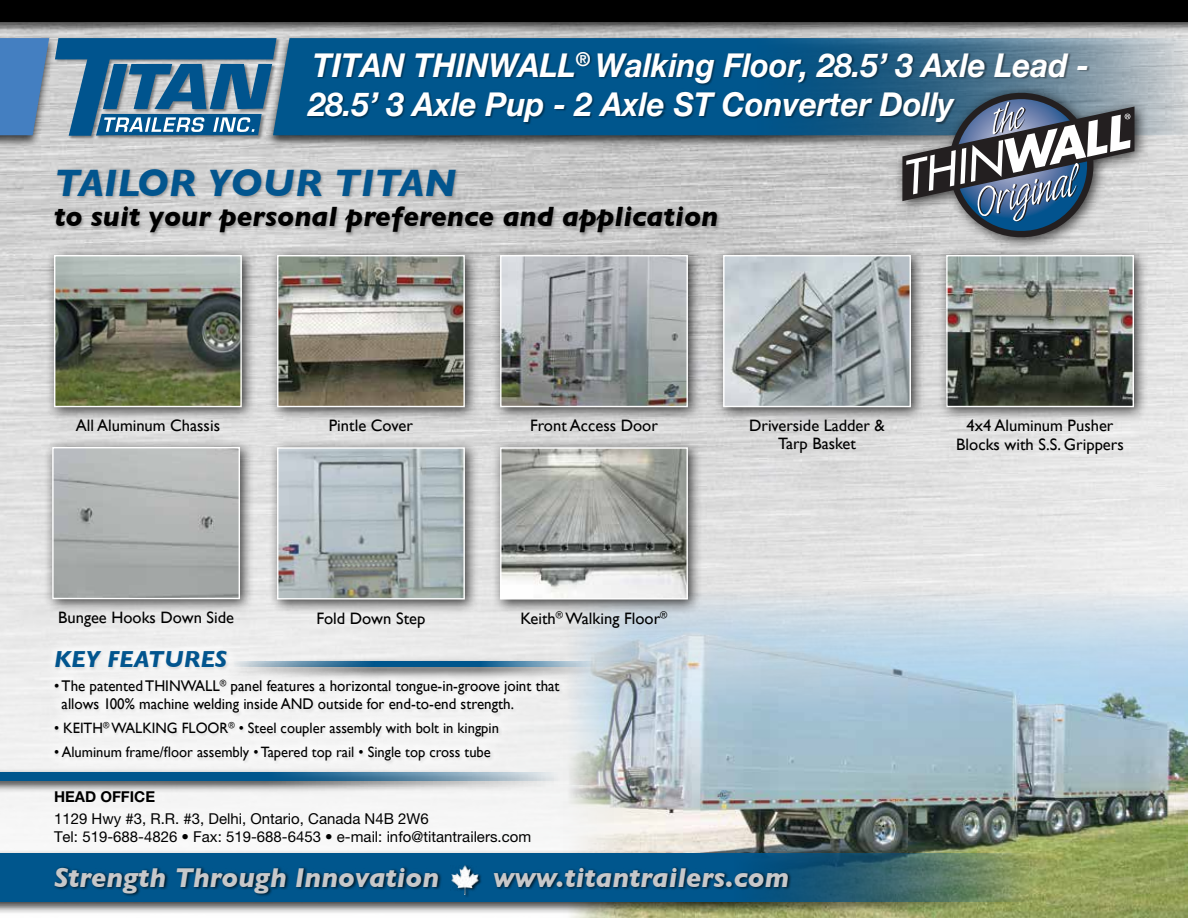
<style>
.page{position:relative;width:1188px;height:918px;background:#fff}
.page>*{position:absolute;margin:0;border:0;box-sizing:border-box;transform-origin:0 0}
.t1{font:italic 700 39px "Gill Sans";color:#02558e}
.t2{font:italic 700 33px/39px "Helvetica Neue LT Pro";color:#fff;scale:.95 1}
.t3{font:italic 700 28.5px "Gill Sans";color:#000}
.t4{font:italic 700 27.9px "Gill Sans";color:#c7c8ca}
.t5{font:italic 700 23.7px "Gill Sans";color:#02558e}
.t6{font:16.5px/18px "Gill Sans";color:#000;text-align:center}
.t7{font:15.45px/18px "Gill Sans";color:#000}
.t8{font:15px "Gill Sans";color:#000}
.t9{font:15px/18px "Helvetica Neue LT Pro";color:#000}
.t10{font:700 15px "Helvetica Neue LT Pro";color:#000}
</style>
<div class="page">
<img style="left:564px;top:585px;width:624px;height:333px">
<div style="left:0;top:34px;width:57px;height:114px;background:#000;opacity:.75"></div>
<svg style="left:0;top:38px;width:49px;height:97px"></svg>
<div style="left:0;top:0;width:1188px;height:34px;background:#000;opacity:.75"></div>
<div style="left:0;top:0;width:1188px;height:22px;background:#000"></div>
<div style="left:266px;top:34px;width:922px;height:114px;background:#000;opacity:.75"></div>
<svg style="left:281px;top:38px;width:907px;height:97px;fill:#02568d"></svg>
<div style="left:54px;top:37px;width:227px;height:103px;background:#000;opacity:.4"></div>
<svg style="left:55px;top:38px;width:222px;height:98px"></svg>
<div style="left:0;top:768px;width:561px;height:26px;background:#000;opacity:.75"></div>
<svg style="left:0;top:772px;width:754px;height:9px"></svg>
<div style="left:0;top:850px;width:1038px;height:64px;background:#000;opacity:.75"></div>
<svg style="left:0;top:853px;width:1188px;height:49px"></svg>
<div style="left:53px;top:866px;width:390px;height:31px;background:#000;opacity:.75"></div>
<div style="left:492px;top:866px;width:301px;height:25px;background:#000;opacity:.75"></div>
<div style="left:451px;top:864px;width:31px;height:34px;background:#000;opacity:.75"></div>
<img style="left:451px;top:865px;width:29px;height:29px">
<div style="left:53px;top:168px;width:669px;height:69px;background:#000;opacity:.3"></div>
<div style="left:568px;top:657px;width:261px;height:23px;background:#000;opacity:.75"></div>
<svg style="left:576px;top:661px;width:344px;height:6px;fill:#bbd1de"></svg>
<div style="left:893px;top:83px;width:256px;height:169px;background:#000;opacity:.75"></div>
<svg style="left:902px;top:90px;width:233px;height:153px"></svg>
<div style="left:42px;top:638px;width:530px;height:135px;background:#fff;opacity:.8"></div>
<div style="left:715px;top:247px;width:210px;height:175px;background:#000;opacity:.75"></div>
<img style="left:725px;top:257px;width:184px;height:148px">
<div style="left:723px;top:255px;width:188px;height:152px;border:1px solid #fff"></div>
<div style="left:44px;top:439px;width:210px;height:175px;background:#000;opacity:.75"></div>
<img style="left:54px;top:449px;width:184px;height:148px">
<div style="left:52px;top:447px;width:188px;height:152px;border:1px solid #fff"></div>
<div style="left:269px;top:247px;width:210px;height:175px;background:#000;opacity:.75"></div>
<img style="left:279px;top:257px;width:184px;height:148px">
<div style="left:277px;top:255px;width:188px;height:152px;border:1px solid #fff"></div>
<div style="left:938px;top:247px;width:210px;height:175px;background:#000;opacity:.75"></div>
<img style="left:948px;top:257px;width:184px;height:148px">
<div style="left:946px;top:255px;width:188px;height:152px;border:1px solid #fff"></div>
<div style="left:492px;top:247px;width:210px;height:175px;background:#000;opacity:.75"></div>
<img style="left:502px;top:257px;width:184px;height:148px">
<div style="left:500px;top:255px;width:188px;height:152px;border:1px solid #fff"></div>
<div style="left:492px;top:439px;width:210px;height:175px;background:#000;opacity:.75"></div>
<img style="left:502px;top:449px;width:184px;height:149px">
<div style="left:500px;top:447px;width:188px;height:153px;border:1px solid #fff"></div>
<div style="left:46px;top:247px;width:210px;height:175px;background:#000;opacity:.75"></div>
<img style="left:56px;top:257px;width:184px;height:148px">
<div style="left:54px;top:255px;width:188px;height:152px;border:1px solid #fff"></div>
<div style="left:269px;top:439px;width:210px;height:175px;background:#000;opacity:.75"></div>
<img style="left:279px;top:449px;width:184px;height:149px">
<div style="left:277px;top:447px;width:188px;height:153px;border:1px solid #fff"></div>
<div style="left:307px;top:51px;width:783px;height:74px;background:#000;opacity:.4"></div>
<h2 class="t2" style="left:308px;top:45px;width:823px">TITAN THINWALL<sup>®</sup> Walking Floor, 28.5’ 3 Axle Lead -<br>28.5’ 3 Axle Pup - 2 Axle ST Converter Dolly</h2>
<h1 class="t1" style="left:54px;top:160px;width:404px">TAILOR YOUR TITAN</h1>
<h3 class="t3" style="left:54px;top:200px;width:666px">to suit your personal preference and application</h3>
<p class="t6" style="left:76px;top:416px;width:146px">All Aluminum Chassis</p>
<p class="t6" style="left:58px;top:608px;width:177px">Bungee Hooks Down Side</p>
<p class="t6" style="left:329px;top:416px;width:86px">Pintle Cover</p>
<p class="t6" style="left:956px;top:416px;width:169px;line-height:18.8px">4x4 Aluminum Pusher<br>Blocks with S.S. Grippers</p>
<p class="t6" style="left:530px;top:416px;width:129px">Front Access Door</p>
<p class="t6" style="left:749px;top:416px;width:137px">Driverside Ladder &amp;<br>Tarp Basket</p>
<p class="t6" style="left:317px;top:609px;width:110px">Fold Down Step</p>
<p class="t6" style="left:521px;top:609px;width:148px">Keith<sup>®</sup> Walking Floor<sup>®</sup></p>
<h3 class="t5" style="left:54px;top:645px;width:175px">KEY FEATURES</h3>
<p class="t7" style="left:62px;top:677px;width:499px;text-indent:-8px">• The patented THINWALL<sup>®</sup> panel features a horizontal tongue-in-groove joint that allows 100% machine welding inside AND outside for end-to-end strength.</p>
<p class="t8" style="left:54px;top:719px;width:446px">• KEITH<sup>®</sup> WALKING FLOOR<sup>®</sup> • Steel coupler assembly with bolt in kingpin</p>
<p class="t8" style="left:54px;top:743px;width:438px">• Aluminum frame/floor assembly • Tapered top rail • Single top cross tube</p>
<p class="t10" style="left:54px;top:787px;width:103px">HEAD OFFICE</p>
<p class="t9" style="left:54px;top:810px;width:479px">1129 Hwy #3, R.R. #3, Delhi, Ontario, Canada N4B 2W6<br>Tel: 519-688-4826 • Fax: 519-688-6453 • e-mail: info@titantrailers.com</p>
<h3 class="t4" style="left:54px;top:861px;width:387px">Strength Through Innovation</h3>
<h3 class="t4" style="left:493px;top:861px;width:297px">www.titantrailers.com</h3>
</div>
